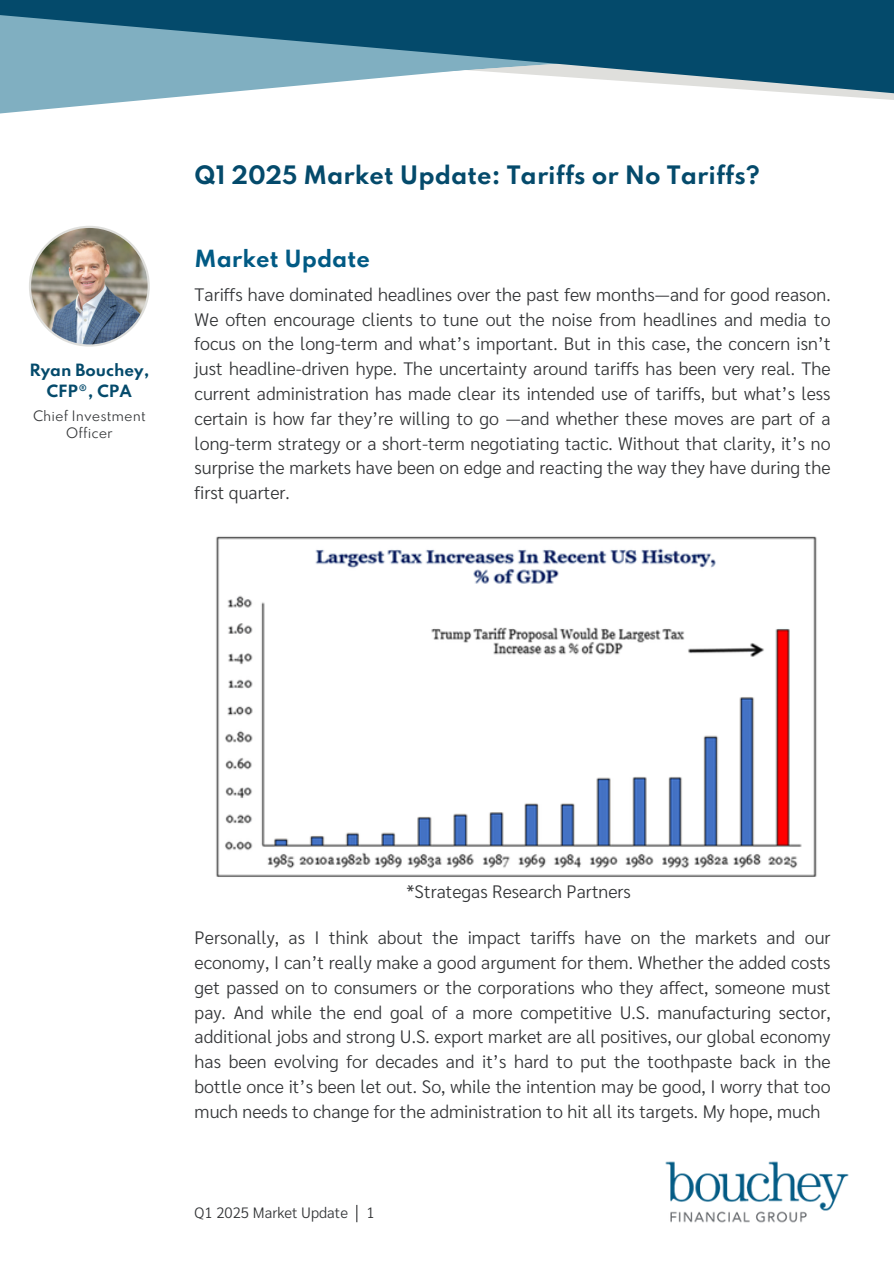
<style>
.page{position:relative;width:894px;height:1264px;background:#fff}
.page>*{position:absolute;margin:0;border:0;box-sizing:border-box;transform-origin:0 0}
.t1{font:700 22.5px "Spartan";color:#044a6b}
.t2{font:700 21px "Spartan";color:#015a84}
.t3{font:300 18px/24.8px "Sarabun";color:#333537;text-align:justify}
.t4{font:700 15px/20.2px "Spartan";color:#044a6b;text-align:center}
.t5{font:300 15px "Sarabun";color:#333537}
.t6{font:12.75px "Spartan";color:#333537}
</style>
<div class="page">
<img style="left:665px;top:1161px;width:184px;height:62px">
<svg style="left:356px;top:1204px;width:1px;height:18px"></svg>
<img style="left:29px;top:226px;width:121px;height:120px">
<svg style="left:0;top:0;width:893px;height:114px"></svg>
<div style="left:487px;top:0;width:406px;height:49px;background:#044a6b"></div>
<img style="left:216px;top:536px;width:601px;height:341px">
<p class="t4" style="left:29px;top:361px;width:121px">Ryan Bouchey,<br>CFP®, CPA</p>
<p class="t6" style="left:33px;top:409px;width:114px">Chief Investment</p>
<h1 class="t6" style="left:66px;top:426px;width:49px">Officer</h1>
<p class="t1" style="left:194px;top:165px;width:566px">Q1 2025 Market Update: Tariffs or No Tariffs?</p>
<h3 class="t2" style="left:194px;top:249px;width:177px">Market Update</h3>
<p class="t3" style="left:194px;top:281px;width:637px">Tariffs have dominated headlines over the past few months—and for good reason.<br>We often encourage clients to tune out the noise from headlines and media to focus on the long-term and what’s important. But in this case, the concern isn’t just headline-driven hype. The uncertainty around tariffs has been very real. The current administration has made clear its intended use of tariffs, but what’s less certain is how far they’re willing to go —and whether these moves are part of a long-term strategy or a short-term negotiating tactic. Without that clarity, it’s no surprise the markets have been on edge and reacting the way they have during the first quarter.</p>
<h2 class="t3" style="left:406px;top:878px;width:226px">*Strategas Research Partners</h2>
<h1 class="t3" style="left:194px;top:924px;width:637px">Personally, as I think about the impact tariffs have on the markets and our economy, I can’t really make a good argument for them. Whether the added costs get passed on to consumers or the corporations who they affect, someone must pay. And while the end goal of a more competitive U.S. manufacturing sector, additional jobs and strong U.S. export market are all positives, our global economy has been evolving for decades and it’s hard to put the toothpaste back in the bottle once it’s been let out. So, while the intention may be good, I worry that too much needs to change for the administration to hit all its targets. My hope, much</h1>
<p class="t5" style="left:194px;top:1201px;width:181px">Q1 2025 Market Update 1</p>
</div>
